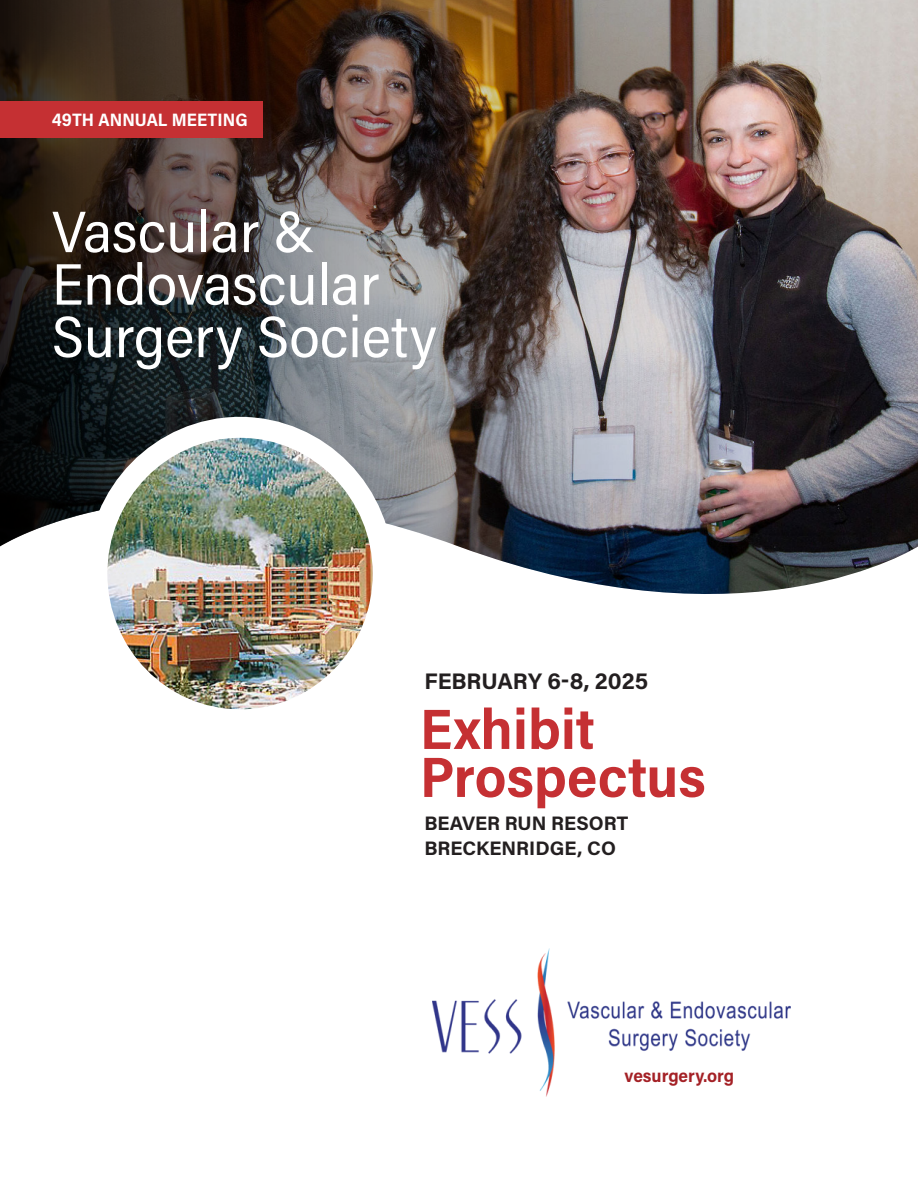
<style>
.page{position:relative;width:918px;height:1188px;background:#fff}
.page>*{position:absolute;margin:0;border:0;box-sizing:border-box;transform-origin:0 0}
.t1{font:58.5px "Acumin Pro Semi Cond";color:#fff}
.t2{font:700 57px "Acumin Pro Semi Cond";color:#c53033}
.t3{font:700 22.5px "Acumin Pro";color:#231f20}
.t4{font:700 19.5px "Acumin Pro";color:#231f20}
.t5{font:700 18px "Acumin Pro Semi Cond";color:#fff}
.t6{font:700 18px "Acumin Pro Semi Cond";color:#a42126}
</style>
<div class="page">
<img style="left:0;top:0;width:918px;height:594px">
<img style="left:432px;top:949px;width:359px;height:148px">
<div style="left:0;top:102px;width:262px;height:36px;background:#c53033"></div>
<img style="left:97px;top:427px;width:286px;height:281px">
<div style="left:86px;top:417px;width:308px;height:313px;border:21px solid #fff;border-radius:50%"></div>
<p class="t5" style="left:52px;top:107px;width:197px">49TH ANNUAL MEETING</p>
<p class="t1" style="left:52px;top:191px;width:264px">Vascular &amp;</p>
<p class="t1" style="left:52px;top:244px;width:329px">Endovascular</p>
<p class="t1" style="left:52px;top:296px;width:386px">Surgery Society</p>
<p class="t3" style="left:424px;top:665px;width:225px">FEBRUARY 6-8, 2025</p>
<p class="t2" style="left:420px;top:689px;width:176px">Exhibit</p>
<p class="t2" style="left:420px;top:737px;width:287px">Prospectus</p>
<p class="t4" style="left:424px;top:809px;width:205px">BEAVER RUN RESORT</p>
<p class="t4" style="left:424px;top:834px;width:193px">BRECKENRIDGE, CO</p>
<p class="t6" style="left:625px;top:1063px;width:111px">vesurgery.org</p>
</div>
